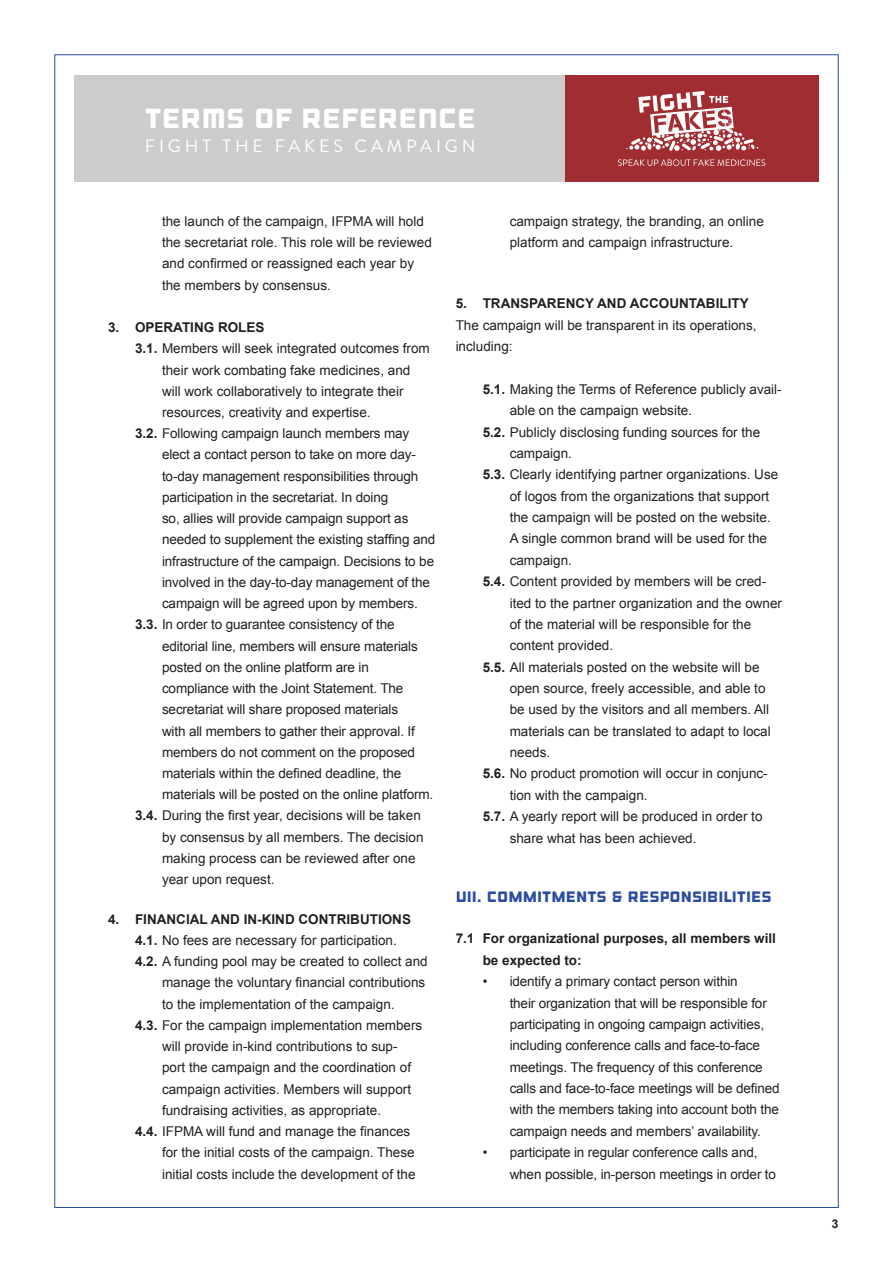
<style>
.page{position:relative;width:893px;height:1263px;background:#fff}
.page>*{position:absolute;margin:0;border:0;box-sizing:border-box;transform-origin:0 0}
.t1{font:27.45px "Outage";color:#fff}
.t2{font:17.85px "Brandon Grotesque";letter-spacing:.22em;color:#fff}
.Subhead{font:15px "Outage";color:#2b4ca1}
.Bullet_4{font:13.5px/21.3px "Arial";color:#231f20}
.Bullet{font:13.5px/21.3px "Arial";letter-spacing:-.01em;color:#231f20}
.Bullet_3{font:700 13.5px "Arial";color:#231f20}
.Bullet_5{font:700 13.5px/21.3px "Arial";color:#231f20}
.Paragraph_Style_1{font:13.5px/21.3px "Arial";color:#231f20}
.t3{font:700 12px "Arial";color:#231f20}
.s1{font-weight:700}
</style>
<div class="page">
<div style="left:565px;top:75px;width:254px;height:107px;background:#9f2d31"></div>
<div style="left:74px;top:75px;width:491px;height:107px;background:#ceccca"></div>
<svg style="left:626px;top:91px;width:132px;height:60px"></svg>
<svg style="left:618px;top:159px;width:147px;height:7px"></svg>
<h1 class="t1" style="left:145px;top:103px;width:333px">TERMS OF REFERENCE</h1>
<h2 class="t2" style="left:145px;top:134px;width:332px">FIGHT THE FAKES CAMPAIGN</h2>
<p class="Bullet_4" style="left:162px;top:211px;width:271px">the launch of the campaign, IFPMA will hold the secretariat role. This role will be reviewed and confirmed or reassigned each year by the members by consensus.</p>
<p class="Bullet_3" style="left:108px;top:318px;width:158px">3. OPERATING ROLES</p>
<p class="Bullet_4" style="left:162px;top:338px;width:269px;text-indent:-27px"><span class="s1">3.1.</span> Members will seek integrated outcomes from their work combating fake medicines, and will work collaboratively to integrate their resources, creativity and expertise.</p>
<p class="Bullet_4" style="left:162px;top:423px;width:275px;text-indent:-27px"><span class="s1">3.2.</span> Following campaign launch members may elect a contact person to take on more day&shy;to-day management responsibilities through participation in the secretariat. In doing<br>so, allies will provide campaign support as needed to supplement the existing staffing and infrastructure of the campaign. Decisions to be involved in the day-to-day management of the campaign will be agreed upon by members.</p>
<p class="Bullet_4" style="left:162px;top:614px;width:273px;text-indent:-27px"><span class="s1">3.3.</span> In order to guarantee consistency of the editorial line, members will ensure materials posted on the online platform are in compliance with the Joint Statement. The secretariat will share proposed materials<br>with all members to gather their approval. If members do not comment on the proposed materials within the defined deadline, the materials will be posted on the online platform.</p>
<p class="Bullet_4" style="left:162px;top:805px;width:263px;text-indent:-27px"><span class="s1">3.4.</span> During the first year, decisions will be taken by consensus by all members. The decision making process can be reviewed after one year upon request.</p>
<p class="Bullet_3" style="left:108px;top:910px;width:304px">4. FINANCIAL AND IN-KIND CONTRIBUTIONS</p>
<p class="Bullet_4" style="left:135px;top:930px;width:263px"><span class="s1">4.1.</span> No fees are necessary for participation.</p>
<p class="Bullet_4" style="left:162px;top:951px;width:267px;text-indent:-27px"><span class="s1">4.2.</span> A funding pool may be created to collect and manage the voluntary financial contributions to the implementation of the campaign.</p>
<p class="Bullet_4" style="left:162px;top:1014px;width:262px;text-indent:-27px"><span class="s1">4.3.</span> For the campaign implementation members will provide in-kind contributions to sup&shy;port the campaign and the coordination of campaign activities. Members will support fundraising activities, as appropriate.</p>
<p class="Bullet_4" style="left:162px;top:1121px;width:255px;text-indent:-27px"><span class="s1">4.4.</span> IFPMA will fund and manage the finances for the initial costs of the campaign. These initial costs include the development of the</p>
<p class="Bullet_4" style="left:510px;top:211px;width:256px">campaign strategy, the branding, an online platform and campaign infrastructure.</p>
<p class="Bullet_3" style="left:456px;top:295px;width:295px">5. TRANSPARENCY AND ACCOUNTABILITY</p>
<p class="Paragraph_Style_1" style="left:456px;top:314px;width:302px">The campaign will be transparent in its operations, including:</p>
<p class="Bullet_4" style="left:510px;top:379px;width:274px;text-indent:-27px"><span class="s1">5.1.</span> Making the Terms of Reference publicly avail&shy;able on the campaign website.</p>
<p class="Bullet_4" style="left:510px;top:421px;width:252px;text-indent:-27px"><span class="s1">5.2.</span> Publicly disclosing funding sources for the campaign.</p>
<p class="Bullet_4" style="left:510px;top:464px;width:270px;text-indent:-27px"><span class="s1">5.3.</span> Clearly identifying partner organizations. Use of logos from the organizations that support the campaign will be posted on the website.<br>A single common brand will be used for the campaign.</p>
<p class="Bullet_4" style="left:510px;top:571px;width:274px;text-indent:-27px"><span class="s1">5.4.</span> Content provided by members will be cred&shy;ited to the partner organization and the owner of the material will be responsible for the content provided.</p>
<p class="Bullet_4" style="left:510px;top:656px;width:263px;text-indent:-27px"><span class="s1">5.5.</span> All materials posted on the website will be open source, freely accessible, and able to be used by the visitors and all members. All materials can be translated to adapt to local needs.</p>
<p class="Bullet_4" style="left:510px;top:763px;width:260px;text-indent:-27px"><span class="s1">5.6.</span> No product promotion will occur in conjunc&shy;tion with the campaign.</p>
<p class="Bullet_4" style="left:510px;top:806px;width:254px;text-indent:-27px"><span class="s1">5.7.</span> A yearly report will be produced in order to share what has been achieved.</p>
<p class="Subhead" style="left:456px;top:888px;width:318px">VII. COMMITMENTS &amp; RESPONSIBILITIES</p>
<p class="Bullet_5" style="left:483px;top:928px;width:295px;text-indent:-27px">7.1 For organizational purposes, all members will be expected to:</p>
<p class="Bullet" style="left:510px;top:971px;width:272px;text-indent:-27px">• identify a primary contact person within<br>their organization that will be responsible for participating in ongoing campaign activities, including conference calls and face-to-face meetings. The frequency of this conference calls and face-to-face meetings will be defined with the members taking into account both the campaign needs and members’ availability.</p>
<p class="Bullet" style="left:510px;top:1142px;width:268px;text-indent:-27px">• participate in regular conference calls and, when possible, in-person meetings in order to</p>
<p class="t3" style="left:832px;top:1216px;width:8px">3</p>
</div>
